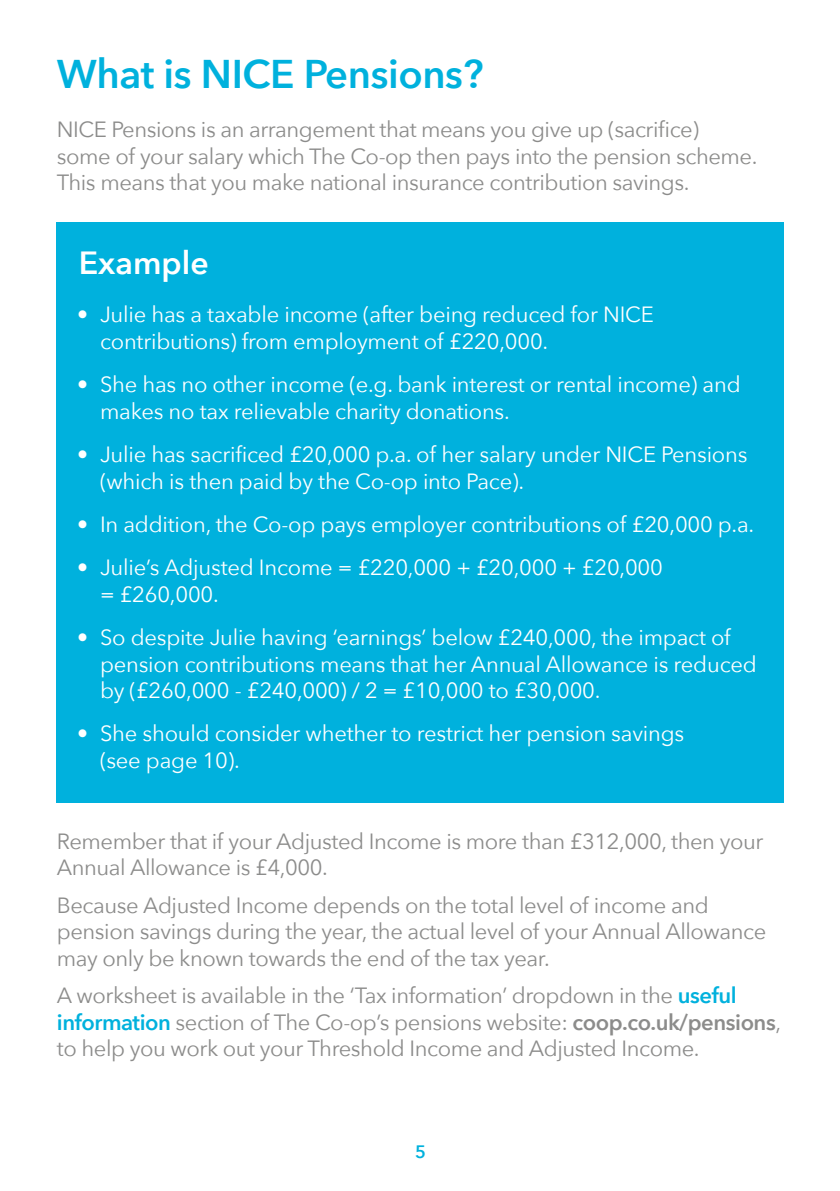
<style>
.page{position:relative;width:840px;height:1191px;background:#fff}
.page>*{position:absolute;margin:0;border:0;box-sizing:border-box;transform-origin:0 0}
.t1{font:600 40px "Avenir Next";letter-spacing:-.01em;color:#00b1dd}
.t2{font:600 32px "Avenir Next";color:#fff}
.t3{font:22px/26.4px "Avenir Next";letter-spacing:-.01em;color:#fff}
.t4{font:22px/26.4px "Avenir Next";letter-spacing:-.02em;color:#8c8c8b}
.t5{font:600 18px "Avenir Next";color:#00b1dd}
.s1{font-weight:600;color:#00b1dd}
.s2{font-weight:600}
</style>
<div class="page">
<div style="left:57px;top:223px;width:726px;height:580px;background:#00b1dd"></div>
<h1 class="t1" style="left:57px;top:40px;width:428px">What is NICE Pensions?</h1>
<p class="t4" style="left:57px;top:115px;width:701px">NICE Pensions is an arrangement that means you give up (sacrifice) some of your salary which The Co-op then pays into the pension scheme.<br>This means that you make national insurance contribution savings.</p>
<h2 class="t2" style="left:79px;top:236px;width:131px">Example</h2>
<p class="t3" style="left:100px;top:301px;width:555px;text-indent:-23px">• Julie has a taxable income (after being reduced for NICE contributions) from employment of £220,000.</p>
<p class="t3" style="left:100px;top:370px;width:641px;text-indent:-23px">• She has no other income (e.g. bank interest or rental income) and makes no tax relievable charity donations.</p>
<p class="t3" style="left:100px;top:440px;width:648px;text-indent:-23px">• Julie has sacrificed £20,000 p.a. of her salary under NICE Pensions (which is then paid by the Co-op into Pace).</p>
<p class="t3" style="left:77px;top:510px;width:678px">• In addition, the Co-op pays employer contributions of £20,000 p.a.</p>
<p class="t3" style="left:100px;top:553px;width:564px;text-indent:-23px">• Julie’s Adjusted Income = £220,000 + £20,000 + £20,000 = £260,000.</p>
<p class="t3" style="left:100px;top:623px;width:658px;text-indent:-23px">• So despite Julie having ‘earnings’ below £240,000, the impact of pension contributions means that her Annual Allowance is reduced by (£260,000 - £240,000) / 2 = £10,000 to £30,000.</p>
<p class="t3" style="left:100px;top:719px;width:585px;text-indent:-23px">• She should consider whether to restrict her pension savings (see page 10).</p>
<p class="t4" style="left:57px;top:827px;width:707px">Remember that if your Adjusted Income is more than £312,000, then your<br>Annual Allowance is £4,000.</p>
<p class="t4" style="left:57px;top:891px;width:710px">Because Adjusted Income depends on the total level of income and pension savings during the year, the actual level of your Annual Allowance may only be known towards the end of the tax year.</p>
<p class="t4" style="left:57px;top:981px;width:725px">A worksheet is available in the ‘Tax information’ dropdown in the <span class="s1">useful information</span> section of The Co-op’s pensions website: <span class="s2">coop.co.uk/pensions</span>, to help you work out your Threshold Income and Adjusted Income.</p>
<p class="t5" style="left:415px;top:1136px;width:12px">5</p>
</div>
